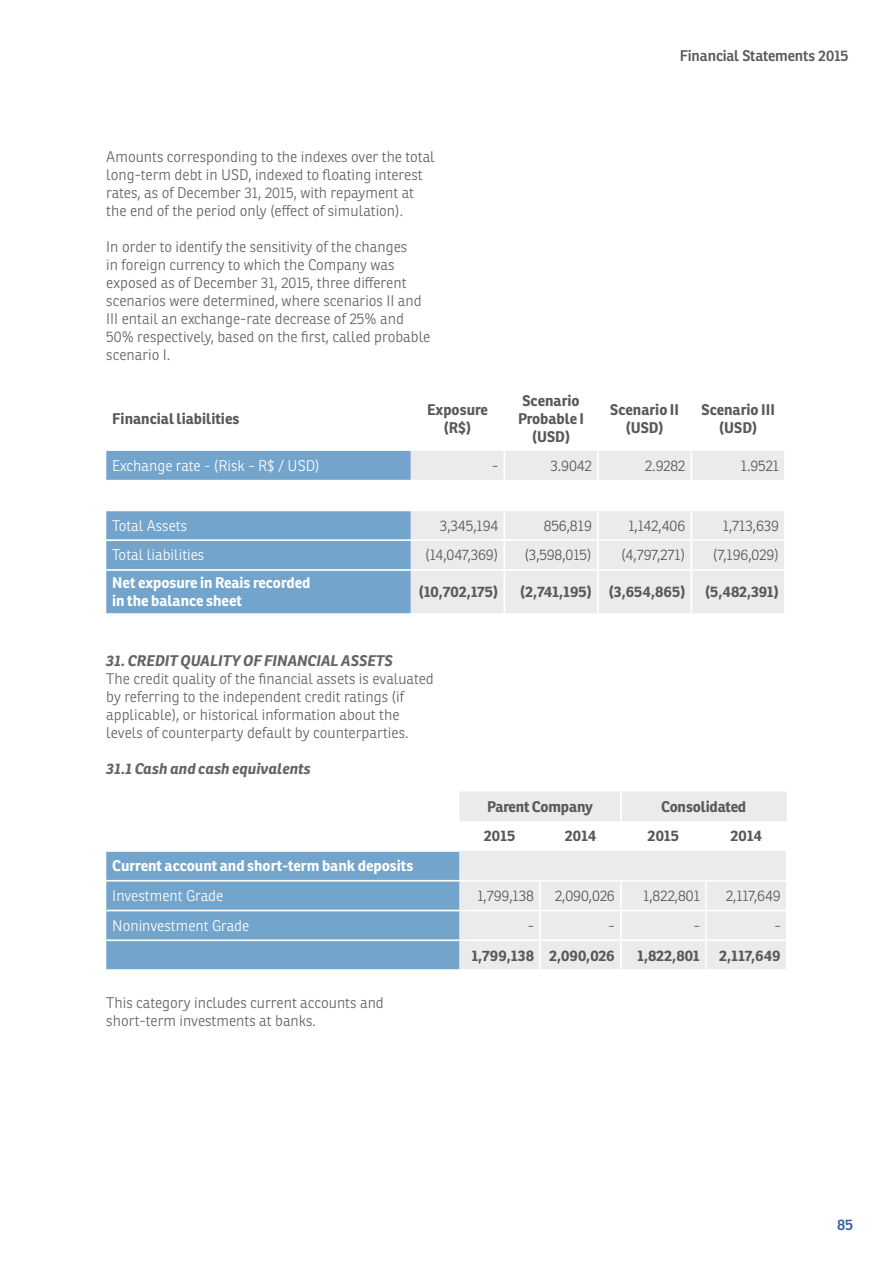
<style>
.page{position:relative;width:893px;height:1263px;background:#fff}
.page>*{position:absolute;margin:0;border:0;box-sizing:border-box;transform-origin:0 0}
.t1{font:300 15px/18px "Ronnia";color:#636466}
.t2{font:700 15px/18px "Ronnia";color:#58595b;text-align:center}
.t3{font:300 15px "Ronnia";letter-spacing:-.01em;color:#58595b}
.t4{font:300 15px "Ronnia";color:#fff}
.t5{font:700 15px/18px "Ronnia";color:#fff}
.t6{font:italic 700 15px "Ronnia";color:#636466}
.t7{font:600 15px "Ronnia";letter-spacing:-.01em;color:#58595b}
.t8{font:600 15px "Ronnia";color:#385f9f}
</style>
<div class="page">
<svg style="left:106px;top:451px;width:305px;height:162px;fill:#72a4cc"></svg>
<svg style="left:411px;top:451px;width:373px;height:162px;fill:#ebebec"></svg>
<hr style="left:503px;top:451px;width:2px;height:29px;background:#fff">
<hr style="left:597px;top:451px;width:2px;height:29px;background:#fff">
<hr style="left:503px;top:481px;width:2px;height:29px;background:#fff">
<hr style="left:597px;top:481px;width:2px;height:29px;background:#fff">
<hr style="left:503px;top:511px;width:2px;height:28px;background:#fff">
<hr style="left:597px;top:511px;width:2px;height:28px;background:#fff">
<hr style="left:503px;top:541px;width:2px;height:28px;background:#fff">
<hr style="left:597px;top:541px;width:2px;height:28px;background:#fff">
<svg style="left:691px;top:451px;width:1px;height:118px"></svg>
<hr style="left:503px;top:571px;width:2px;height:42px;background:#fff">
<hr style="left:597px;top:571px;width:2px;height:42px;background:#fff">
<hr style="left:691px;top:571px;width:1px;height:42px;background:#fff">
<hr style="left:411px;top:480px;width:93px;height:1px;background:#fff">
<hr style="left:504px;top:480px;width:94px;height:1px;background:#fff">
<hr style="left:598px;top:480px;width:93px;height:1px;background:#fff">
<hr style="left:691px;top:480px;width:95px;height:1px;background:#fff">
<hr style="left:411px;top:510px;width:93px;height:1px;background:#fff">
<hr style="left:504px;top:510px;width:94px;height:1px;background:#fff">
<hr style="left:598px;top:510px;width:93px;height:1px;background:#fff">
<hr style="left:691px;top:510px;width:95px;height:1px;background:#fff">
<hr style="left:411px;top:539px;width:93px;height:2px;background:#fff">
<hr style="left:504px;top:539px;width:94px;height:2px;background:#fff">
<hr style="left:598px;top:539px;width:93px;height:2px;background:#fff">
<hr style="left:691px;top:539px;width:95px;height:2px;background:#fff">
<hr style="left:411px;top:569px;width:93px;height:2px;background:#fff">
<hr style="left:504px;top:569px;width:94px;height:2px;background:#fff">
<hr style="left:598px;top:569px;width:93px;height:2px;background:#fff">
<hr style="left:691px;top:569px;width:95px;height:2px;background:#fff">
<hr style="left:106px;top:480px;width:305px;height:1px;background:#fff">
<hr style="left:106px;top:510px;width:305px;height:1px;background:#fff">
<hr style="left:106px;top:539px;width:305px;height:2px;background:#fff">
<hr style="left:106px;top:569px;width:305px;height:2px;background:#fff">
<svg style="left:459px;top:791px;width:328px;height:178px;fill:#ebebec"></svg>
<div style="left:106px;top:852px;width:353px;height:117px;background:#72a4cc"></div>
<hr style="left:459px;top:880px;width:81px;height:1px;background:#fff">
<hr style="left:540px;top:880px;width:81px;height:1px;background:#fff">
<hr style="left:621px;top:880px;width:85px;height:1px;background:#fff">
<hr style="left:706px;top:880px;width:81px;height:1px;background:#fff">
<hr style="left:459px;top:910px;width:81px;height:1px;background:#fff">
<hr style="left:540px;top:910px;width:81px;height:1px;background:#fff">
<hr style="left:539px;top:911px;width:2px;height:28px;background:#fff">
<hr style="left:621px;top:910px;width:85px;height:1px;background:#fff">
<hr style="left:620px;top:911px;width:2px;height:28px;background:#fff">
<hr style="left:706px;top:910px;width:81px;height:1px;background:#fff">
<hr style="left:705px;top:911px;width:2px;height:28px;background:#fff">
<hr style="left:459px;top:939px;width:81px;height:2px;background:#fff">
<hr style="left:540px;top:939px;width:81px;height:2px;background:#fff">
<hr style="left:539px;top:941px;width:2px;height:28px;background:#fff">
<hr style="left:621px;top:939px;width:85px;height:2px;background:#fff">
<hr style="left:620px;top:941px;width:2px;height:28px;background:#fff">
<hr style="left:706px;top:939px;width:81px;height:2px;background:#fff">
<hr style="left:705px;top:941px;width:2px;height:28px;background:#fff">
<svg style="left:786px;top:851px;width:1px;height:118px"></svg>
<hr style="left:620px;top:791px;width:2px;height:30px;background:#fff">
<hr style="left:539px;top:881px;width:2px;height:29px;background:#fff">
<hr style="left:620px;top:881px;width:2px;height:29px;background:#fff">
<hr style="left:705px;top:881px;width:2px;height:29px;background:#fff">
<hr style="left:106px;top:880px;width:353px;height:1px;background:#fff">
<hr style="left:106px;top:910px;width:353px;height:1px;background:#fff">
<hr style="left:106px;top:939px;width:353px;height:2px;background:#fff">
<p class="t1" style="left:106px;top:148px;width:330px">Amounts corresponding to the indexes over the total long-term debt in USD, indexed to floating interest rates, as of December 31, 2015, with repayment at the end of the period only (effect of simulation).</p>
<p class="t1" style="left:106px;top:238px;width:326px">In order to identify the sensitivity of the changes<br>in foreign currency to which the Company was exposed as of December 31, 2015, three different scenarios were determined, where scenarios II and III entail an exchange-rate decrease of 25% and 50% respectively, based on the first, called probable scenario I.</p>
<p class="t7" style="left:680px;top:46px;width:170px">Financial Statements 2015</p>
<p class="t2" style="left:112px;top:410px;width:129px">Financial liabilities</p>
<p class="t2" style="left:427px;top:401px;width:62px">Exposure (R$)</p>
<p class="t2" style="left:518px;top:392px;width:65px">Scenario<br>Probable I (USD)</p>
<p class="t2" style="left:610px;top:401px;width:65px">Scenario II (USD)</p>
<p class="t2" style="left:719px;top:401px;width:47px;text-align:left;text-indent:-18px">Scenario III (USD)</p>
<p class="t4" style="left:112px;top:457px;width:209px">Exchange rate - (Risk - R$ / USD)</p>
<p class="t3" style="left:492px;top:457px;width:8px">-</p>
<p class="t3" style="left:550px;top:457px;width:43px">3.9042</p>
<p class="t3" style="left:645px;top:457px;width:42px">2.9282</p>
<p class="t3" style="left:741px;top:457px;width:40px">1.9521</p>
<p class="t4" style="left:112px;top:516px;width:76px">Total Assets</p>
<p class="t3" style="left:440px;top:516px;width:60px">3,345,194</p>
<p class="t3" style="left:544px;top:516px;width:50px">856,819</p>
<p class="t3" style="left:628px;top:516px;width:59px">1,142,406</p>
<p class="t3" style="left:723px;top:516px;width:58px">1,713,639</p>
<p class="t4" style="left:112px;top:546px;width:94px">Total liabilities</p>
<p class="t3" style="left:425px;top:546px;width:75px">(14,047,369)</p>
<p class="t3" style="left:524px;top:546px;width:69px">(3,598,015)</p>
<p class="t3" style="left:621px;top:546px;width:66px">(4,797,271)</p>
<p class="t3" style="left:713px;top:546px;width:68px">(7,196,029)</p>
<p class="t5" style="left:112px;top:574px;width:200px">Net exposure in Reais recorded in the balance sheet</p>
<p class="t2" style="left:419px;top:583px;width:81px">(10,702,175)</p>
<p class="t2" style="left:520px;top:583px;width:167px">(2,741,195) (3,654,865)</p>
<p class="t2" style="left:705px;top:583px;width:75px">(5,482,391)</p>
<p class="t6" style="left:106px;top:651px;width:288px">31. CREDIT QUALITY OF FINANCIAL ASSETS</p>
<p class="t1" style="left:106px;top:670px;width:329px">The credit quality of the financial assets is evaluated by referring to the independent credit ratings (if applicable), or historical information about the levels of counterparty default by counterparties.</p>
<p class="t6" style="left:106px;top:759px;width:206px">31.1 Cash and cash equivalents</p>
<p class="t2" style="left:487px;top:797px;width:109px">Parent Company</p>
<p class="t2" style="left:661px;top:797px;width:87px">Consolidated</p>
<p class="t2" style="left:484px;top:827px;width:33px">2015</p>
<p class="t2" style="left:565px;top:827px;width:33px">2014</p>
<p class="t2" style="left:648px;top:827px;width:33px">2015</p>
<p class="t2" style="left:730px;top:827px;width:33px">2014</p>
<p class="t5" style="left:112px;top:857px;width:302px">Current account and short-term bank deposits</p>
<p class="t4" style="left:112px;top:886px;width:113px">Investment Grade</p>
<p class="t3" style="left:477px;top:886px;width:58px">1,799,138</p>
<p class="t3" style="left:555px;top:886px;width:62px">2,090,026</p>
<p class="t3" style="left:643px;top:886px;width:58px">1,822,801</p>
<p class="t3" style="left:726px;top:886px;width:56px">2,117,649</p>
<p class="t4" style="left:112px;top:916px;width:139px">Noninvestment Grade</p>
<p class="t3" style="left:528px;top:916px;width:8px">-</p>
<p class="t3" style="left:609px;top:916px;width:8px">-</p>
<p class="t3" style="left:694px;top:916px;width:8px">-</p>
<p class="t3" style="left:774px;top:916px;width:8px">-</p>
<p class="t2" style="left:471px;top:946px;width:145px">1,799,138 2,090,026</p>
<p class="t2" style="left:637px;top:946px;width:64px">1,822,801</p>
<p class="t2" style="left:719px;top:946px;width:63px">2,117,649</p>
<p class="t1" style="left:106px;top:994px;width:279px">This category includes current accounts and short-term investments at banks.</p>
<p class="t8" style="left:837px;top:1215px;width:17px">85</p>
</div>
